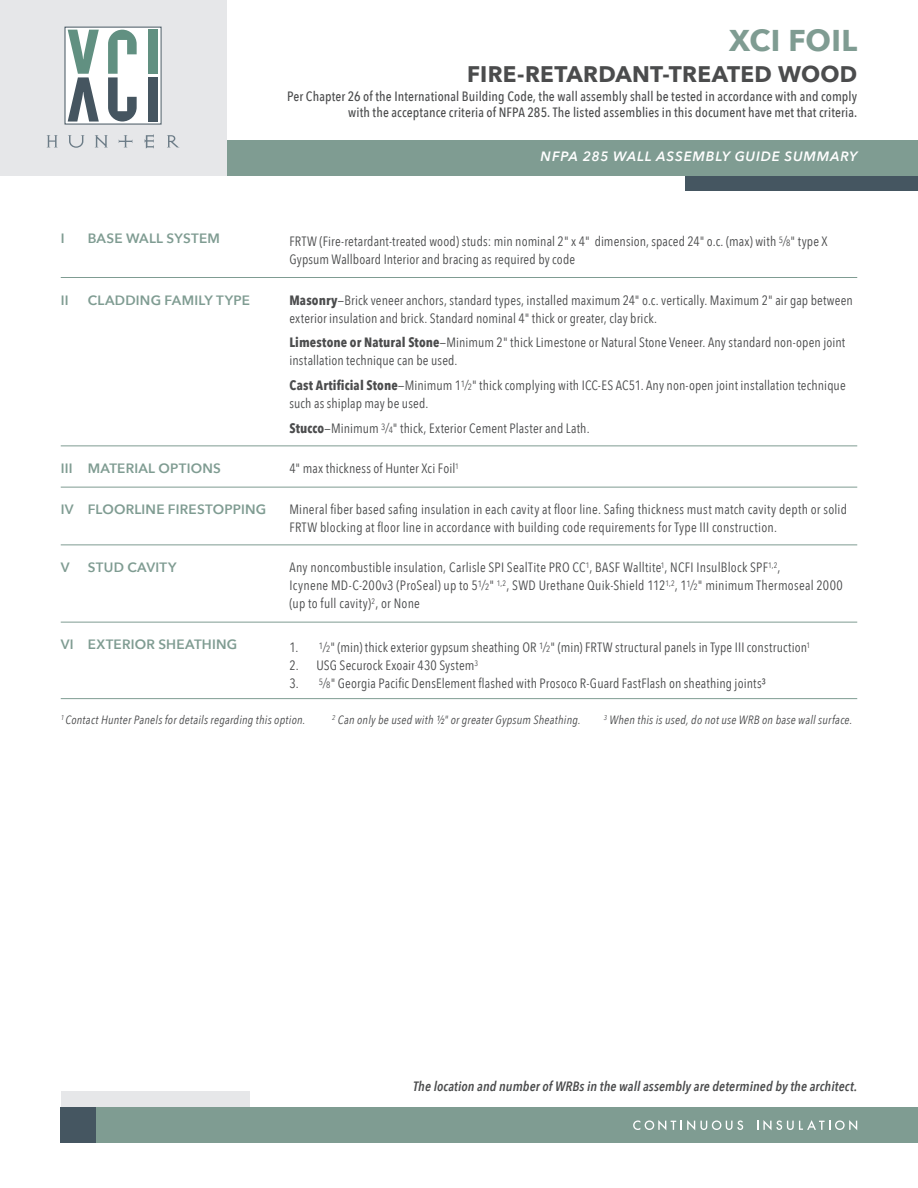
<style>
.page{position:relative;width:918px;height:1188px;background:#fff}
.page>*{position:absolute;margin:0;border:0;box-sizing:border-box;transform-origin:0 0}
.t1{font:700 30px "Avenir Next";letter-spacing:.01em;color:#7f9c92}
.t2{font:700 22.5px "Avenir Next";letter-spacing:.01em;color:#4b4c4d}
.t3{font:13.5px/18px "Avenir Next Condensed";letter-spacing:.01em;color:#4b4c4d}
.t4{font:500 13.5px/16.2px "Avenir Next Condensed";letter-spacing:.01em;color:#4b4c4d;text-align:right}
.t5{font:600 13.5px "Avenir Next";letter-spacing:.015em;color:#7f9c92}
.t6{font:italic 600 13.5px "Avenir Next Condensed";letter-spacing:.01em;color:#4b4c4d}
.t7{font:italic 600 13.5px "Avenir Next";letter-spacing:.065em;color:#fff}
.t8{font:italic 12px "Avenir Next Condensed";letter-spacing:.02em;color:#4b4c4d}
.s1{font-size:14.1px}
.s2{font-size:9.15px}
.s3{font-weight:700}
</style>
<div class="page">
<div style="left:685px;top:175px;width:233px;height:16px;background:#455661"></div>
<div style="left:226px;top:140px;width:692px;height:35px;background:#7f9c92"></div>
<div style="left:0;top:0;width:226px;height:175px;background:#e6e7e9"></div>
<div style="left:65px;top:27px;width:96px;height:97px;background:#fff"></div>
<svg style="left:47px;top:135px;width:11px;height:12px"></svg>
<svg style="left:68px;top:135px;width:17px;height:13px"></svg>
<svg style="left:95px;top:135px;width:13px;height:12px"></svg>
<svg style="left:119px;top:135px;width:13px;height:12px"></svg>
<svg style="left:145px;top:134px;width:9px;height:15px"></svg>
<svg style="left:167px;top:135px;width:12px;height:13px"></svg>
<svg style="left:68px;top:30px;width:31px;height:92px"></svg>
<svg style="left:108px;top:30px;width:29px;height:92px"></svg>
<div style="left:149px;top:30px;width:9px;height:44px;background:#619081"></div>
<div style="left:149px;top:77px;width:9px;height:45px;background:#455560"></div>
<div style="left:96px;top:1107px;width:822px;height:36px;background:#7f9c92"></div>
<div style="left:61px;top:1107px;width:35px;height:36px;background:#455661"></div>
<div style="left:61px;top:1091px;width:189px;height:16px;background:#e6e7e9"></div>
<svg style="left:633px;top:1120px;width:110px;height:10px"></svg>
<svg style="left:757px;top:1120px;width:100px;height:10px"></svg>
<hr style="left:61px;top:277px;width:796px;height:1px;background:#7f9c92">
<hr style="left:61px;top:446px;width:796px;height:1px;background:#7f9c92">
<hr style="left:61px;top:487px;width:796px;height:1px;background:#7f9c92">
<hr style="left:61px;top:544px;width:796px;height:1px;background:#7f9c92">
<hr style="left:61px;top:622px;width:796px;height:1px;background:#7f9c92">
<hr style="left:61px;top:698px;width:796px;height:1px;background:#7f9c92">
<p class="t1" style="left:729px;top:15px;width:130px">XCI FOIL</p>
<p class="t2" style="left:467px;top:54px;width:392px">FIRE-RETARDANT-TREATED WOOD</p>
<p class="t4" style="left:287px;top:88px;width:572px">Per Chapter 26 of the International Building Code, the wall assembly shall be tested in accordance with and comply with the acceptance criteria of NFPA 285. The listed assemblies in this document have met that criteria.</p>
<p class="t7" style="left:541px;top:145px;width:318px">NFPA 285 WALL ASSEMBLY GUIDE SUMMARY</p>
<p class="t5" style="left:61px;top:227px;width:5px">I</p>
<p class="t5" style="left:88px;top:227px;width:134px">BASE WALL SYSTEM</p>
<p class="t3" style="left:289px;top:232px;width:540px">FRTW (Fire-retardant-treated wood) studs: min nominal 2" x 4" dimension, spaced 24" o.c. (max) with <sup>5</sup><span class="s1">⁄</span><span class="s2">8</span>" type X<br>Gypsum Wallboard Interior and bracing as required by code</p>
<p class="t5" style="left:61px;top:288px;width:9px">II</p>
<p class="t5" style="left:88px;top:288px;width:164px">CLADDING FAMILY TYPE</p>
<p class="t3" style="left:289px;top:290px;width:565px"><span class="s3">Masonry</span>—Brick veneer anchors, standard types, installed maximum 24" o.c. vertically. Maximum 2" air gap between exterior insulation and brick. Standard nominal 4" thick or greater, clay brick.</p>
<p class="t3" style="left:289px;top:333px;width:557px"><span class="s3">Limestone or Natural Stone</span>—Minimum 2" thick Limestone or Natural Stone Veneer. Any standard non-open joint installation technique can be used.</p>
<p class="t3" style="left:289px;top:376px;width:558px"><span class="s3">Cast Artificial Stone</span>—Minimum 1<sup>1</sup><span class="s1">⁄</span><span class="s2">2</span>" thick complying with ICC-ES AC51. Any non-open joint installation technique such as shiplap may be used.</p>
<p class="t3" style="left:289px;top:418px;width:302px"><span class="s3">Stucco</span>—Minimum <sup>3</sup><span class="s1">⁄</span><span class="s2">4</span>" thick, Exterior Cement Plaster and Lath.</p>
<p class="t5" style="left:61px;top:457px;width:162px">III MATERIAL OPTIONS</p>
<p class="t3" style="left:289px;top:459px;width:171px">4" max thickness of Hunter Xci Foil<sup>1</sup></p>
<p class="t5" style="left:61px;top:497px;width:207px">IV FLOORLINE FIRESTOPPING</p>
<p class="t3" style="left:289px;top:499px;width:559px">Mineral fiber based safing insulation in each cavity at floor line. Safing thickness must match cavity depth or solid<br>FRTW blocking at floor line in accordance with building code requirements for Type III construction.</p>
<p class="t5" style="left:61px;top:556px;width:10px">V</p>
<p class="t5" style="left:88px;top:556px;width:90px">STUD CAVITY</p>
<p class="t3" style="left:289px;top:558px;width:555px">Any noncombustible insulation, Carlisle SPI SealTite PRO CC<sup>1</sup>, BASF Walltite<sup>1</sup>, NCFI InsulBlock SPF<sup>1,2</sup>,<br>Icynene MD-C-200v3 (ProSeal) up to 5<sup>1</sup><span class="s1">⁄</span><span class="s2">2</span>" <sup>1,2</sup>, SWD Urethane Quik-Shield 112<sup>1,2</sup>, 1<sup>1</sup><span class="s1">⁄</span><span class="s2">2</span>" minimum Thermoseal 2000 (up to full cavity)<sup>2</sup>, or None</p>
<p class="t5" style="left:61px;top:633px;width:178px">VI EXTERIOR SHEATHING</p>
<p class="t3" style="left:289px;top:638px;width:522px">1. <sup>1</sup><span class="s1">⁄</span><span class="s2">2</span>" (min) thick exterior gypsum sheathing OR <sup>1</sup><span class="s1">⁄</span><span class="s2">2</span>" (min) FRTW structural panels in Type III construction<sup>1</sup></p>
<p class="t3" style="left:289px;top:656px;width:190px">2. USG Securock Exoair 430 System<sup>3</sup></p>
<p class="t3" style="left:289px;top:674px;width:478px">3. <sup>5</sup><span class="s1">⁄</span><span class="s2">8</span>" Georgia Pacific DensElement flashed with Prosoco R-Guard FastFlash on sheathing joints³</p>
<p class="t8" style="left:61px;top:713px;width:246px"><sup>1</sup> Contact Hunter Panels for details regarding this option.</p>
<p class="t8" style="left:332px;top:713px;width:250px"><sup>2</sup> Can only be used with ½" or greater Gypsum Sheathing.</p>
<p class="t8" style="left:604px;top:713px;width:250px"><sup>3</sup> When this is used, do not use WRB on base wall surface.</p>
<p class="t6" style="left:413px;top:1079px;width:446px">The location and number of WRBs in the wall assembly are determined by the architect.</p>
</div>
